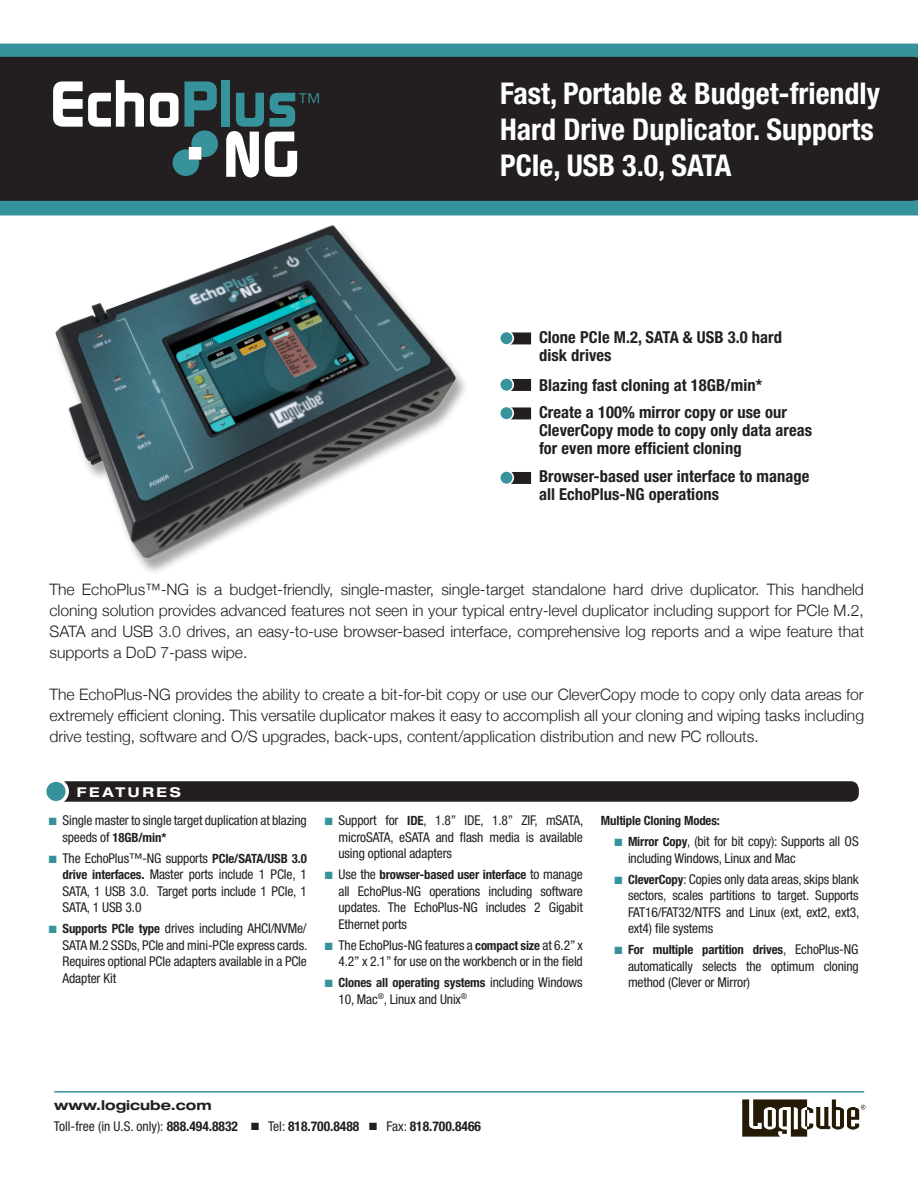
<style>
.page{position:relative;width:918px;height:1188px;background:#fff}
.page>*{position:absolute;margin:0;border:0;box-sizing:border-box;transform-origin:0 0}
.t1{font:700 condensed 30px/36px "Helvetica Neue";color:#fff}
.t2{font:700 condensed 16.5px/18px "Helvetica Neue";letter-spacing:.005em;color:#231f20}
.t3{font:300 15.75px/21px "Helvetica Neue";letter-spacing:-.005em;color:#231f20;text-align:justify}
.t4{font:condensed 13.5px/16.5px "Helvetica Neue";letter-spacing:-.01em;color:#231f20;text-align:justify}
.t5{font:700 condensed 13.5px "Helvetica Neue";color:#231f20}
.t6{font:700 expanded 13.5px "Helvetica Neue";color:#231f20}
.t7{font:700 expanded 13.5px "Helvetica Neue";letter-spacing:.2em;color:#fff}
.t8{font:700 condensed 12.75px "Helvetica Neue";letter-spacing:-.01em;color:#231f20}
.s1{color:#37939b}
.s2{font-weight:400;font-size:13.5px}
.s3{font-weight:700;font-size:12.75px}
.s4{font-weight:400}
</style>
<div class="page">
<img style="left:0;top:215px;width:520px;height:355px">
<div style="left:0;top:44px;width:918px;height:171px;background:#37939b"></div>
<div style="left:0;top:57px;width:918px;height:144px;background:#231f20"></div>
<svg style="left:501px;top:332px;width:31px;height:13px"></svg>
<div style="left:500px;top:331px;width:13px;height:14px;background:#37939b;border-radius:50%"></div>
<div style="left:499px;top:331px;width:15px;height:15px;border:2px solid #fff;border-radius:50%"></div>
<svg style="left:501px;top:378px;width:31px;height:14px"></svg>
<div style="left:500px;top:378px;width:13px;height:13px;background:#37939b;border-radius:50%"></div>
<div style="left:499px;top:377px;width:15px;height:15px;border:2px solid #fff;border-radius:50%"></div>
<svg style="left:501px;top:407px;width:31px;height:13px"></svg>
<div style="left:500px;top:406px;width:13px;height:14px;background:#37939b;border-radius:50%"></div>
<div style="left:499px;top:406px;width:15px;height:15px;border:2px solid #fff;border-radius:50%"></div>
<svg style="left:501px;top:471px;width:31px;height:14px"></svg>
<div style="left:500px;top:471px;width:13px;height:13px;background:#37939b;border-radius:50%"></div>
<div style="left:499px;top:470px;width:15px;height:15px;border:2px solid #fff;border-radius:50%"></div>
<div style="left:46px;top:782px;width:812px;height:19px;background:#231f20;border-radius:8px"></div>
<div style="left:46px;top:781px;width:813px;height:21px;border:2px solid #231f20;border-radius:8px"></div>
<div style="left:45px;top:780px;width:22px;height:23px;background:#37939b;border-radius:50%"></div>
<div style="left:43px;top:779px;width:26px;height:25px;border:3px solid #fff;border-radius:50%"></div>
<svg style="left:53px;top:80px;width:91px;height:47px"></svg>
<div style="left:221px;top:80px;width:9px;height:47px;background:#37939b"></div>
<svg style="left:226px;top:93px;width:93px;height:85px"></svg>
<svg style="left:150px;top:81px;width:68px;height:95px;background:#476063"></svg>
<hr style="left:54px;top:1091px;width:810px;height:2px;background:#37939b">
<svg style="left:742px;top:1099px;width:123px;height:38px"></svg>
<p class="t1" style="left:500px;top:75px;width:382px">Fast, Portable &amp; Budget-friendly<br>Hard Drive Duplicator. Supports<br>PCIe, USB 3.0, SATA</p>
<p class="t2" style="left:539px;top:328px;width:245px">Clone PCIe M.2, SATA &amp; USB 3.0 hard disk drives</p>
<p class="t2" style="left:539px;top:376px;width:225px">Blazing fast cloning at 18GB/min*</p>
<p class="t2" style="left:539px;top:403px;width:275px">Create a 100% mirror copy or use our<br>CleverCopy mode to copy only data areas for even more efficient cloning</p>
<p class="t2" style="left:539px;top:467px;width:272px">Browser-based user interface to manage all EchoPlus-NG operations</p>
<p class="t3" style="left:50px;top:578px;width:816px">The EchoPlus™-NG is a budget-friendly, single-master, single-target standalone hard drive duplicator. This handheld cloning solution provides advanced features not seen in your typical entry-level duplicator including support for PCIe M.2, SATA and USB 3.0 drives, an easy-to-use browser-based interface, comprehensive log reports and a wipe feature that supports a DoD 7-pass wipe.</p>
<p class="t3" style="left:50px;top:683px;width:816px">The EchoPlus-NG provides the ability to create a bit-for-bit copy or use our CleverCopy mode to copy only data areas for extremely efficient cloning. This versatile duplicator makes it easy to accomplish all your cloning and wiping tasks including drive testing, software and O/S upgrades, back-ups, content/application distribution and new PC rollouts.</p>
<p class="t7" style="left:77px;top:783px;width:106px">FEATURES</p>
<p class="t4" style="left:49px;top:812px;width:259px"><span class="s1">■</span> Single master to single target duplication at blazing</p>
<p class="t8" style="left:63px;top:830px;width:105px"><span class="s2">speeds of</span> 18GB/min*</p>
<p class="t4" style="left:63px;top:850px;width:246px;text-indent:-14px"><span class="s1">■</span> The EchoPlus™-NG supports <span class="s3">PCIe/SATA/USB 3.0 drive interfaces.</span> Master ports include 1 PCIe, 1<br>SATA, 1 USB 3.0. Target ports include 1 PCIe, 1<br>SATA, 1 USB 3.0</p>
<p class="t4" style="left:63px;top:920px;width:246px;text-indent:-14px"><span class="s1">■</span> <span class="s3">Supports PCIe type</span> drives including AHCI/NVMe/ SATA M.2 SSDs, PCIe and mini-PCIe express cards.<br>Requires optional PCIe adapters available in a PCIe Adapter Kit</p>
<p class="t4" style="left:339px;top:812px;width:246px;text-indent:-14px"><span class="s1">■</span> Support for <span class="s3">IDE</span>, 1.8” IDE, 1.8” ZIF, mSATA, microSATA, eSATA and flash media is available using optional adapters</p>
<p class="t8" style="left:325px;top:867px;width:260px"><span class="s1">■</span> <span class="s2">Use the</span> browser-based user interface <span class="s2">to manage</span></p>
<p class="t4" style="left:339px;top:883px;width:246px">all EchoPlus-NG operations including software updates. The EchoPlus-NG includes 2 Gigabit Ethernet ports</p>
<p class="t4" style="left:325px;top:937px;width:260px;text-align:right"><span class="s1">■</span> The EchoPlus-NG features a <span class="s3">compact size</span> at 6.2” x<br>4.2” x 2.1” for use on the workbench or in the field</p>
<p class="t8" style="left:325px;top:975px;width:259px"><span class="s1">■</span> Clones all operating systems <span class="s2">including Windows</span></p>
<p class="t4" style="left:339px;top:991px;width:130px">10, Mac<sup>®</sup>, Linux and Unix<sup>®</sup></p>
<p class="t8" style="left:601px;top:813px;width:121px">Multiple Cloning Modes:</p>
<p class="t4" style="left:628px;top:833px;width:232px;text-indent:-14px"><span class="s1">■</span> <span class="s3">Mirror Copy</span>, (bit for bit copy): Supports all OS including Windows, Linux and Mac</p>
<p class="t4" style="left:628px;top:871px;width:233px;text-indent:-14px"><span class="s1">■</span> <span class="s3">CleverCopy</span>: Copies only data areas, skips blank sectors, scales partitions to target. Supports FAT16/FAT32/NTFS and Linux (ext, ext2, ext3, ext4) file systems</p>
<p class="t8" style="left:614px;top:942px;width:246px"><span class="s1">■</span> For multiple partition drives<span class="s2">, EchoPlus-NG</span></p>
<p class="t4" style="left:628px;top:958px;width:232px">automatically selects the optimum cloning method (Clever or Mirror)</p>
<p class="t6" style="left:54px;top:1097px;width:159px">www.logicube.com</p>
<p class="t5" style="left:54px;top:1118px;width:429px"><span class="s4">Toll-free (in U.S. only):</span> 888.494.8832 ■ <span class="s4">Tel:</span> 818.700.8488 ■ <span class="s4">Fax:</span> 818.700.8466</p>
</div>
